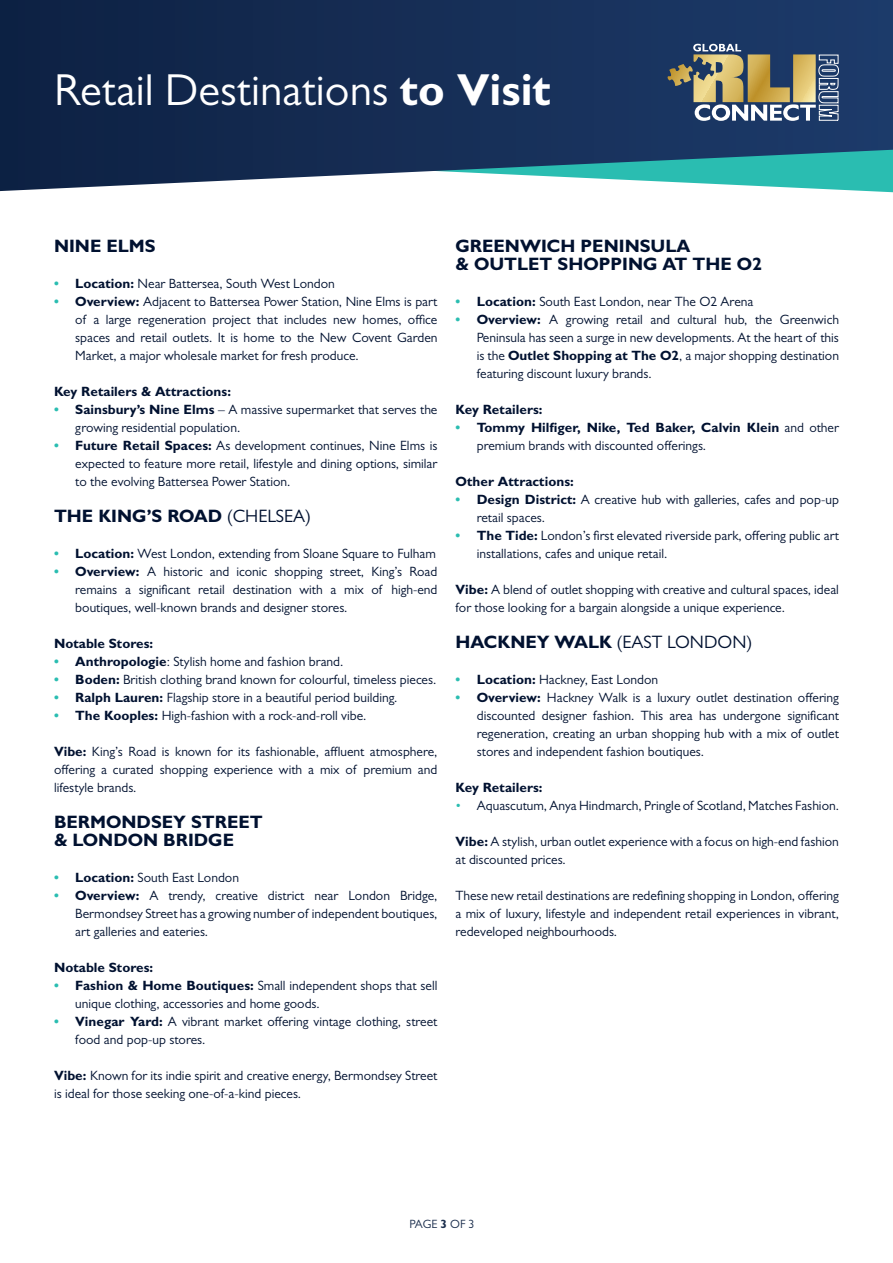
<style>
.page{position:relative;width:893px;height:1263px;background:#fff}
.page>*{position:absolute;margin:0;border:0;box-sizing:border-box;transform-origin:0 0}
.t1{font:45px "Gill Sans";color:#fff}
.t2{font:700 18px/18px "Gill Sans";color:#011130}
.t3{font:18px "Gill Sans";color:#011130}
.t4{font:13.5px/18px "Gill Sans";color:#011130}
.t5{font:700 13.5px "Gill Sans";color:#011130}
.t6{font:12px "Gill Sans";letter-spacing:-.005em;color:#1b2e4d}
.s1{font-weight:700}
.s2{font-weight:700;color:#2abdb1}
.s3{font-weight:400}
.s4{color:#2abdb1}
</style>
<div class="page">
<svg style="left:0;top:0;width:893px;height:192px;background:#244264"></svg>
<svg style="left:668px;top:44px;width:171px;height:77px;background:#767b76"></svg>
<h1 class="t1" style="left:54px;top:64px;width:499px">Retail Destinations <span class="s1">to Visit</span></h1>
<h2 class="t2" style="left:54px;top:237px;width:103px">NINE ELMS</h2>
<p class="t4" style="left:54px;top:274px;width:282px"><span class="s2">•</span> <span class="s1">Location:</span> Near Battersea, South West London</p>
<p class="t4" style="left:75px;top:292px;width:364px;text-align:justify;text-indent:-21px"><span class="s2">•</span> <span class="s1">Overview:</span> Adjacent to Battersea Power Station, Nine Elms is part of a large regeneration project that includes new homes, office spaces and retail outlets. It is home to the New Covent Garden Market, a major wholesale market for fresh produce.</p>
<p class="t5" style="left:54px;top:383px;width:178px">Key Retailers &amp; Attractions:</p>
<p class="t4" style="left:75px;top:400px;width:364px;text-indent:-21px"><span class="s2">•</span> <span class="s1">Sainsbury’s Nine Elms</span> – A massive supermarket that serves the growing residential population.</p>
<p class="t4" style="left:75px;top:436px;width:364px;text-align:justify;text-indent:-21px"><span class="s2">•</span> <span class="s1">Future Retail Spaces:</span> As development continues, Nine Elms is expected to feature more retail, lifestyle and dining options, similar to the evolving Battersea Power Station.</p>
<h2 class="t2" style="left:54px;top:507px;width:259px">THE KING’S ROAD <span class="s3">(CHELSEA)</span></h2>
<p class="t4" style="left:54px;top:544px;width:383px"><span class="s2">•</span> <span class="s1">Location:</span> West London, extending from Sloane Square to Fulham</p>
<p class="t4" style="left:75px;top:562px;width:364px;text-align:justify;text-indent:-21px"><span class="s2">•</span> <span class="s1">Overview:</span> A historic and iconic shopping street, King’s Road remains a significant retail destination with a mix of high-end boutiques, well-known brands and designer stores.</p>
<p class="t5" style="left:54px;top:635px;width:101px">Notable Stores:</p>
<p class="t4" style="left:54px;top:652px;width:291px"><span class="s2">•</span> <span class="s1">Anthropologie</span>: Stylish home and fashion brand.</p>
<p class="t4" style="left:54px;top:670px;width:384px"><span class="s2">•</span> <span class="s1">Boden:</span> British clothing brand known for colourful, timeless pieces.</p>
<p class="t4" style="left:54px;top:688px;width:345px"><span class="s2">•</span> <span class="s1">Ralph Lauren:</span> Flagship store in a beautiful period building.</p>
<p class="t4" style="left:54px;top:706px;width:314px"><span class="s2">•</span> <span class="s1">The Kooples:</span> High-fashion with a rock-and-roll vibe.</p>
<p class="t4" style="left:54px;top:742px;width:385px;text-align:justify"><span class="s1">Vibe:</span> King’s Road is known for its fashionable, affluent atmosphere, offering a curated shopping experience with a mix of premium and lifestyle brands.</p>
<h2 class="t2" style="left:54px;top:813px;width:210px">BERMONDSEY STREET &amp; LONDON BRIDGE</h2>
<p class="t4" style="left:54px;top:868px;width:187px"><span class="s2">•</span> <span class="s1">Location:</span> South East London</p>
<p class="t4" style="left:75px;top:886px;width:364px;text-align:justify;text-indent:-21px"><span class="s2">•</span> <span class="s1">Overview:</span> A trendy, creative district near London Bridge, Bermondsey Street has a growing number of independent boutiques, art galleries and eateries.</p>
<p class="t5" style="left:54px;top:959px;width:101px">Notable Stores:</p>
<p class="t4" style="left:75px;top:976px;width:364px;text-indent:-21px"><span class="s2">•</span> <span class="s1">Fashion &amp; Home Boutiques:</span> Small independent shops that sell unique clothing, accessories and home goods.</p>
<p class="t4" style="left:75px;top:1012px;width:364px;text-indent:-21px"><span class="s2">•</span> <span class="s1">Vinegar Yard:</span> A vibrant market offering vintage clothing, street food and pop-up stores.</p>
<p class="t4" style="left:54px;top:1066px;width:385px"><span class="s1">Vibe:</span> Known for its indie spirit and creative energy, Bermondsey Street is ideal for those seeking one-of-a-kind pieces.</p>
<h2 class="t2" style="left:455px;top:237px;width:308px">GREENWICH PENINSULA<br>&amp; OUTLET SHOPPING AT THE O2</h2>
<p class="t4" style="left:455px;top:292px;width:299px"><span class="s2">•</span> <span class="s1">Location:</span> South East London, near The O2 Arena</p>
<p class="t4" style="left:477px;top:310px;width:364px;text-align:justify;text-indent:-21px"><span class="s2">•</span> <span class="s1">Overview:</span> A growing retail and cultural hub, the Greenwich Peninsula has seen a surge in new developments. At the heart of this is the <span class="s1">Outlet Shopping at The O2</span>, a major shopping destination featuring discount luxury brands.</p>
<p class="t5" style="left:455px;top:401px;width:89px">Key Retailers:</p>
<p class="t4" style="left:477px;top:418px;width:364px;text-indent:-21px"><span class="s2">•</span> <span class="s1">Tommy Hilfiger, Nike, Ted Baker, Calvin Klein</span> and other premium brands with discounted offerings.</p>
<p class="t5" style="left:455px;top:473px;width:120px">Other Attractions:</p>
<p class="t4" style="left:477px;top:490px;width:364px;text-indent:-21px"><span class="s2">•</span> <span class="s1">Design District:</span> A creative hub with galleries, cafes and pop-up retail spaces.</p>
<p class="t4" style="left:477px;top:526px;width:364px;text-indent:-21px"><span class="s2">•</span> <span class="s1">The Tide:</span> London’s first elevated riverside park, offering public art installations, cafes and unique retail.</p>
<p class="t4" style="left:455px;top:580px;width:385px"><span class="s1">Vibe:</span> A blend of outlet shopping with creative and cultural spaces, ideal for those looking for a bargain alongside a unique experience.</p>
<h2 class="t3" style="left:455px;top:632px;width:298px"><span class="s1">HACKNEY WALK</span> (EAST LONDON)</h2>
<p class="t4" style="left:455px;top:670px;width:204px"><span class="s2">•</span> <span class="s1">Location:</span> Hackney, East London</p>
<p class="t4" style="left:477px;top:688px;width:364px;text-align:justify;text-indent:-21px"><span class="s2">•</span> <span class="s1">Overview:</span> Hackney Walk is a luxury outlet destination offering discounted designer fashion. This area has undergone significant regeneration, creating an urban shopping hub with a mix of outlet stores and independent fashion boutiques.</p>
<p class="t5" style="left:455px;top:779px;width:89px">Key Retailers:</p>
<p class="t4" style="left:455px;top:796px;width:385px"><span class="s4">•</span> Aquascutum, Anya Hindmarch, Pringle of Scotland, Matches Fashion.</p>
<p class="t4" style="left:455px;top:832px;width:385px"><span class="s1">Vibe:</span> A stylish, urban outlet experience with a focus on high-end fashion at discounted prices.</p>
<p class="t4" style="left:455px;top:886px;width:385px;text-align:justify">These new retail destinations are redefining shopping in London, offering a mix of luxury, lifestyle and independent retail experiences in vibrant, redeveloped neighbourhoods.</p>
<p class="t6" style="left:409px;top:1217px;width:67px">PAGE <span class="s1">3</span> OF 3</p>
</div>
